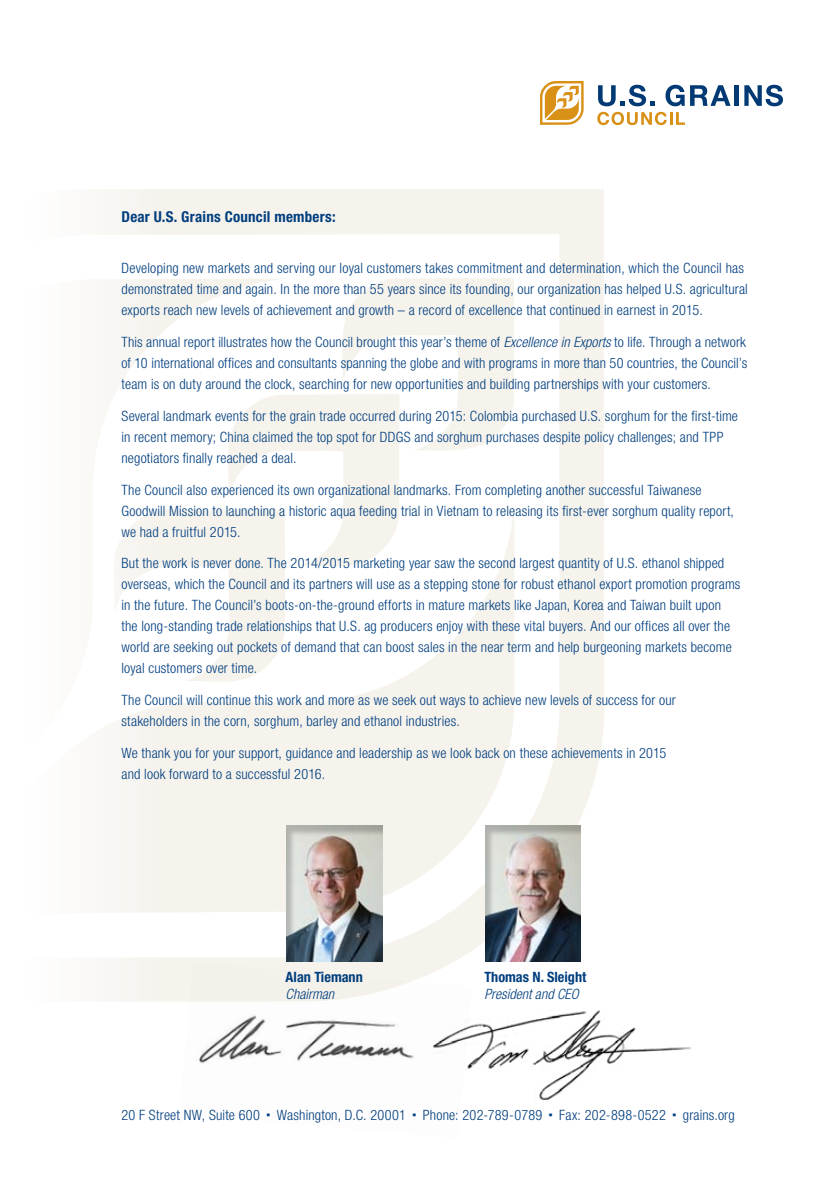
<style>
.page{position:relative;width:837px;height:1188px;background:#fff}
.page>*{position:absolute;margin:0;border:0;box-sizing:border-box;transform-origin:0 0}
.t1{font:700 condensed 15px "Helvetica Neue LT Std";letter-spacing:.015em;color:#003e7e}
.t2{font:300 condensed 14.25px/21px "Helvetica Neue LT Std";letter-spacing:.01em;color:#003e7e}
.t3{font:700 condensed 14.25px "Helvetica Neue LT Std";color:#003e7e}
.t4{font:italic 300 condensed 14.25px "Helvetica Neue LT Std";color:#003e7e}
.s1{font-style:italic}
</style>
<div class="page">
<svg style="left:105px;top:189px;width:499px;height:813px;fill:#f8f7f3"></svg>
<svg style="left:540px;top:81px;width:44px;height:44px"></svg>
<svg style="left:598px;top:85px;width:57px;height:21px"></svg>
<svg style="left:666px;top:85px;width:65px;height:21px"></svg>
<div style="left:734px;top:85px;width:5px;height:21px;background:#003974"></div>
<svg style="left:744px;top:85px;width:39px;height:21px"></svg>
<svg style="left:597px;top:112px;width:88px;height:13px"></svg>
<div style="left:483px;top:824px;width:99px;height:138px;background:#000;opacity:.21"></div>
<div style="left:284px;top:824px;width:99px;height:138px;background:#000;opacity:.21"></div>
<img style="left:180px;top:962px;width:291px;height:102px">
<img style="left:432px;top:1006px;width:259px;height:94px">
<p class="t1" style="left:122px;top:208px;width:216px">Dear U.S. Grains Council members:</p>
<p class="t2" style="left:122px;top:257px;width:628px">Developing new markets and serving our loyal customers takes commitment and determination, which the Council has demonstrated time and again. In the more than 55 years since its founding, our organization has helped U.S. agricultural exports reach new levels of achievement and growth – a record of excellence that continued in earnest in 2015.</p>
<p class="t2" style="left:122px;top:331px;width:627px;text-align:justify">This annual report illustrates how the Council brought this year’s theme of <span class="s1">Excellence in Exports</span> to life. Through a network of 10 international offices and consultants spanning the globe and with programs in more than 50 countries, the Council’s team is on duty around the clock, searching for new opportunities and building partnerships with your customers.</p>
<p class="t2" style="left:122px;top:405px;width:618px">Several landmark events for the grain trade occurred during 2015: Colombia purchased U.S. sorghum for the first-time in recent memory; China claimed the top spot for DDGS and sorghum purchases despite policy challenges; and TPP negotiators finally reached a deal.</p>
<p class="t2" style="left:122px;top:479px;width:614px">The Council also experienced its own organizational landmarks. From completing another successful Taiwanese<br>Goodwill Mission to launching a historic aqua feeding trial in Vietnam to releasing its first-ever sorghum quality report, we had a fruitful 2015.</p>
<p class="t2" style="left:121px;top:553px;width:621px">But the work is never done. The 2014/2015 marketing year saw the second largest quantity of U.S. ethanol shipped overseas, which the Council and its partners will use as a stepping stone for robust ethanol export promotion programs in the future. The Council’s boots-on-the-ground efforts in mature markets like Japan, Korea and Taiwan built upon the long-standing trade relationships that U.S. ag producers enjoy with these vital buyers. And our offices all over the world are seeking out pockets of demand that can boost sales in the near term and help burgeoning markets become loyal customers over time.</p>
<p class="t2" style="left:121px;top:690px;width:556px">The Council will continue this work and more as we seek out ways to achieve new levels of success for our stakeholders in the corn, sorghum, barley and ethanol industries.</p>
<p class="t2" style="left:121px;top:742px;width:546px">We thank you for your support, guidance and leadership as we look back on these achievements in 2015 and look forward to a successful 2016.</p>
<p class="t3" style="left:286px;top:968px;width:79px">Alan Tiemann</p>
<p class="t4" style="left:286px;top:986px;width:50px">Chairman</p>
<p class="t3" style="left:484px;top:968px;width:104px">Thomas N. Sleight</p>
<p class="t4" style="left:484px;top:986px;width:96px">President and CEO</p>
<p class="t2" style="left:121px;top:1104px;width:615px">20 F Street NW, Suite 600 Washington, D.C. 20001 Phone: 202-789-0789 Fax: 202-898-0522 grains.org</p>
</div>
